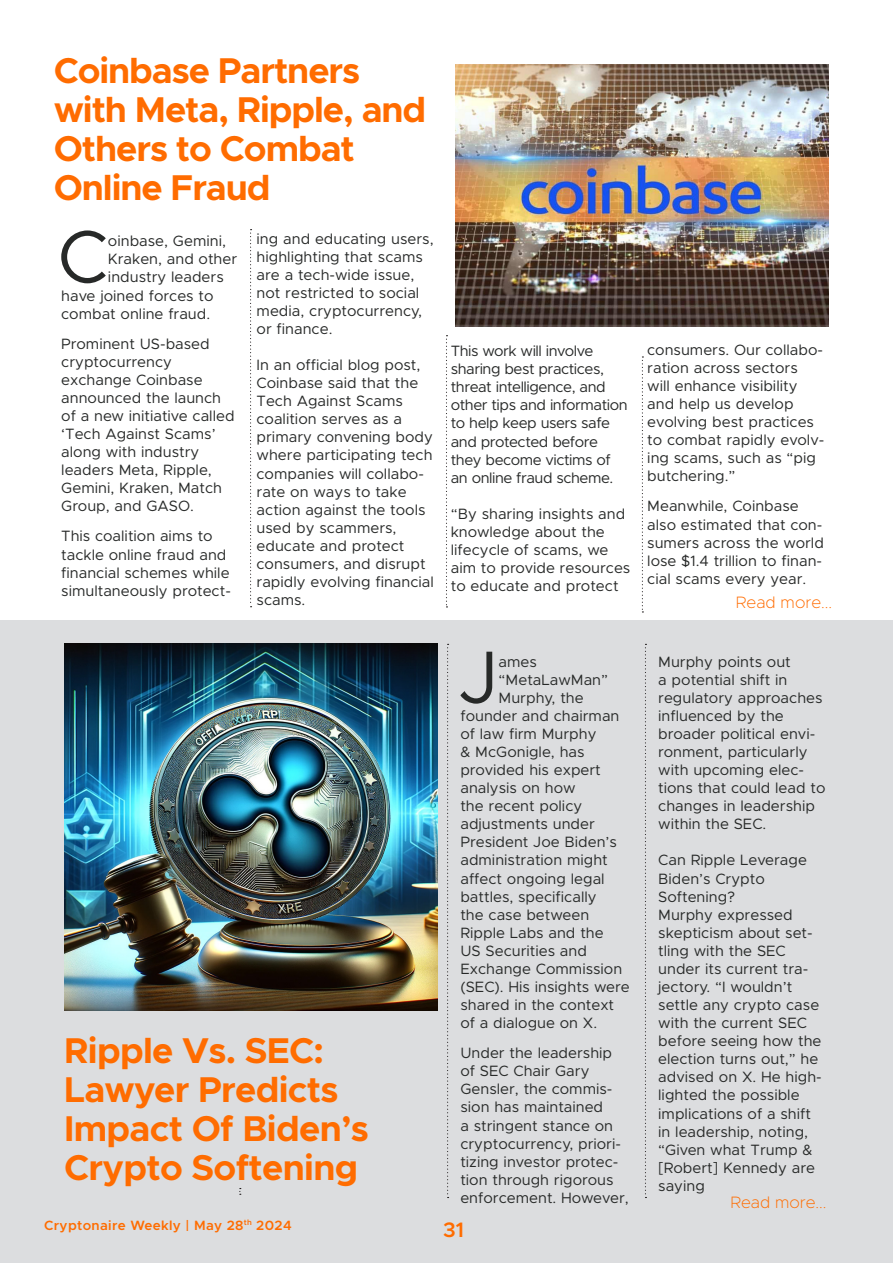
<style>
.page{position:relative;width:893px;height:1263px;background:#fff}
.page>*{position:absolute;margin:0;border:0;box-sizing:border-box;transform-origin:0 0}
.Body_paragraph{font:74.4px "Metropolis";color:#272928}
.t1{font:700 36px/39px "Metropolis";letter-spacing:-.03em;color:#ff6c00}
.t2{font:600 21px "Metropolis";color:#ff6c00}
.t3{font:200 16.5px "Metropolis";color:#ff6c00}
.Body_paragraph-2{font:15px/18px "Metropolis";color:#272928}
.Body_paragraph-3{font:15px/18px "Metropolis";letter-spacing:-.03em;color:#272928}
.t4{font:600 13.5px "Metropolis";letter-spacing:.025em;color:#ff6c00}
</style>
<div class="page">
<div style="left:0;top:621px;width:893px;height:642px;background:#dcdddf"></div>
<svg style="left:250px;top:229px;width:2px;height:378px"></svg>
<svg style="left:446px;top:335px;width:1px;height:272px"></svg>
<svg style="left:642px;top:356px;width:1px;height:256px"></svg>
<svg style="left:447px;top:644px;width:2px;height:554px"></svg>
<img style="left:455px;top:65px;width:373px;height:262px">
<img style="left:65px;top:644px;width:372px;height:366px">
<svg style="left:645px;top:644px;width:1px;height:554px"></svg>
<p class="t1" style="left:54px;top:51px;width:374px">Coinbase Partners with Meta, Ripple, and<br>Others to Combat<br>Online Fraud</p>
<p class="Body_paragraph" style="left:57px;top:211px;width:52px">C</p>
<p class="Body_paragraph-2" style="left:108px;top:232px;width:120px">oinbase, Gemini,</p>
<p class="Body_paragraph-2" style="left:257px;top:229px;width:179px">ing and educating users, highlighting that scams are a tech-wide issue, not restricted to social media, cryptocurrency, or finance.</p>
<p class="Body_paragraph-2" style="left:257px;top:356px;width:179px">In an official blog post,<br>Coinbase said that the<br>Tech Against Scams coalition serves as a primary convening body where participating tech companies will collabo&shy;rate on ways to take action against the tools used by scammers, educate and protect consumers, and disrupt rapidly evolving financial scams.</p>
<p class="Body_paragraph-2" style="left:108px;top:250px;width:131px">Kraken, and other</p>
<p class="Body_paragraph-2" style="left:108px;top:268px;width:117px">industry leaders</p>
<p class="Body_paragraph-2" style="left:61px;top:286px;width:154px">have joined forces to</p>
<p class="Body_paragraph-2" style="left:61px;top:304px;width:150px">combat online fraud.</p>
<p class="Body_paragraph-2" style="left:61px;top:334px;width:175px">Prominent US-based cryptocurrency exchange Coinbase announced the launch of a new initiative called ‘Tech Against Scams’ along with industry leaders Meta, Ripple,<br>Gemini, Kraken, Match<br>Group, and GASO.</p>
<p class="Body_paragraph-2" style="left:61px;top:527px;width:171px">This coalition aims to tackle online fraud and financial schemes while simultaneously protect-</p>
<p class="Body_paragraph-3" style="left:451px;top:342px;width:178px">This work will involve sharing best practices, threat intelligence, and other tips and information to help keep users safe and protected before they become victims of an online fraud scheme.</p>
<p class="Body_paragraph-2" style="left:451px;top:505px;width:181px">“By sharing insights and knowledge about the lifecycle of scams, we aim to provide resources to educate and protect</p>
<p class="t1" style="left:64px;top:1031px;width:306px">Ripple Vs. SEC:<br>Lawyer Predicts<br>Impact Of Biden’s<br>Crypto Softening</p>
<p class="Body_paragraph" style="left:458px;top:631px;width:42px">J</p>
<p class="Body_paragraph-2" style="left:499px;top:652px;width:40px">ames</p>
<p class="Body_paragraph-2" style="left:499px;top:670px;width:111px">“MetaLawMan”</p>
<p class="Body_paragraph-2" style="left:499px;top:689px;width:87px">Murphy, the</p>
<p class="Body_paragraph-2" style="left:460px;top:707px;width:161px">founder and chairman</p>
<p class="Body_paragraph-2" style="left:460px;top:725px;width:138px">of law firm Murphy</p>
<p class="Body_paragraph-2" style="left:460px;top:743px;width:126px">&amp; McGonigle, has</p>
<p class="Body_paragraph-2" style="left:460px;top:761px;width:142px">provided his expert</p>
<p class="Body_paragraph-2" style="left:460px;top:779px;width:117px">analysis on how</p>
<p class="Body_paragraph-2" style="left:460px;top:797px;width:123px">the recent policy</p>
<p class="Body_paragraph-2" style="left:460px;top:815px;width:136px">adjustments under</p>
<p class="Body_paragraph-2" style="left:460px;top:833px;width:158px">President Joe Biden’s</p>
<p class="Body_paragraph-2" style="left:460px;top:851px;width:149px">administration might</p>
<p class="Body_paragraph-2" style="left:460px;top:869px;width:146px">affect ongoing legal</p>
<p class="Body_paragraph-2" style="left:460px;top:887px;width:138px">battles, specifically</p>
<p class="Body_paragraph-2" style="left:460px;top:905px;width:130px">the case between</p>
<p class="Body_paragraph-2" style="left:460px;top:923px;width:145px">Ripple Labs and the</p>
<p class="Body_paragraph-2" style="left:460px;top:942px;width:128px">US Securities and</p>
<p class="Body_paragraph-2" style="left:460px;top:960px;width:163px">Exchange Commission</p>
<p class="Body_paragraph-2" style="left:460px;top:978px;width:171px">(SEC). His insights were</p>
<p class="Body_paragraph-2" style="left:460px;top:996px;width:155px">shared in the context</p>
<p class="Body_paragraph-2" style="left:460px;top:1014px;width:138px">of a dialogue on X.</p>
<p class="Body_paragraph-2" style="left:460px;top:1044px;width:170px">Under the leadership of SEC Chair Gary<br>Gensler, the commis&shy;sion has maintained<br>a stringent stance on cryptocurrency, priori&shy;tizing investor protec&shy;tion through rigorous enforcement. However,</p>
<p class="t4" style="left:44px;top:1217px;width:249px">Cryptonaire Weekly | May 28<sup>th</sup> 2024</p>
<h3 class="t2" style="left:443px;top:1216px;width:22px">31</h3>
<p class="Body_paragraph-2" style="left:647px;top:341px;width:179px">consumers. Our collabo&shy;ration across sectors<br>will enhance visibility and help us develop evolving best practices to combat rapidly evolv&shy;ing scams, such as “pig butchering.”</p>
<p class="Body_paragraph-2" style="left:647px;top:497px;width:178px">Meanwhile, Coinbase also estimated that con&shy;sumers across the world lose $1.4 trillion to finan&shy;cial scams every year.</p>
<p class="t3" style="left:736px;top:591px;width:98px">Read more...</p>
<p class="Body_paragraph-2" style="left:658px;top:652px;width:169px">Murphy points out<br>a potential shift in regulatory approaches influenced by the broader political envi&shy;ronment, particularly with upcoming elec&shy;tions that could lead to changes in leadership within the SEC.</p>
<p class="Body_paragraph-2" style="left:658px;top:851px;width:150px">Can Ripple Leverage<br>Biden’s Crypto<br>Softening?</p>
<p class="Body_paragraph-2" style="left:658px;top:905px;width:165px">Murphy expressed skepticism about set&shy;tling with the SEC under its current tra&shy;jectory. “I wouldn’t settle any crypto case with the current SEC before seeing how the election turns out,” he advised on X. He high&shy;lighted the possible implications of a shift in leadership, noting, “Given what Trump &amp; [Robert] Kennedy are saying</p>
<p class="t3" style="left:730px;top:1192px;width:98px">Read more...</p>
</div>
